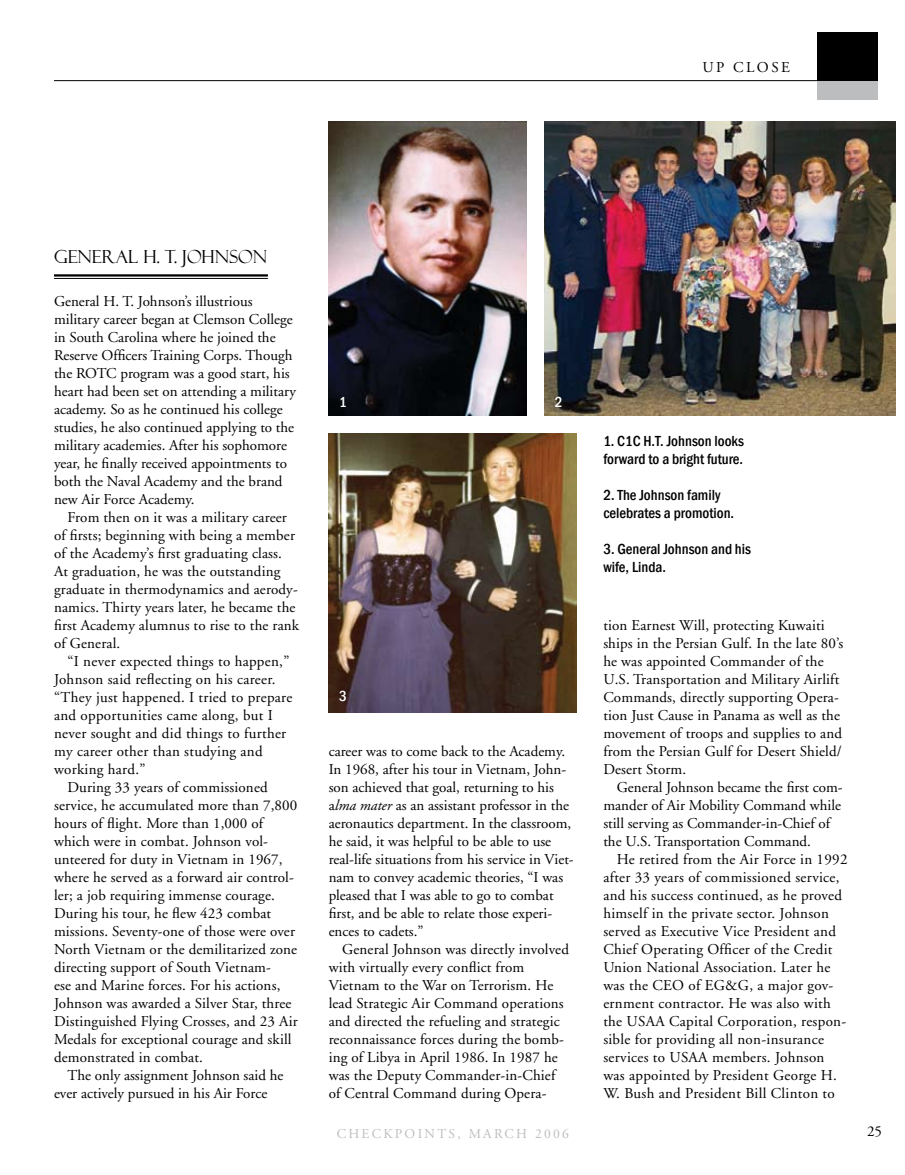
<style>
.page{position:relative;width:905px;height:1175px;background:#fff}
.page>*{position:absolute;margin:0;border:0;box-sizing:border-box;transform-origin:0 0}
.t1{font:18px "Felix Titling";color:#000}
.t2{font:15px/18px "Adobe Garamond";letter-spacing:.01em;color:#000}
.t3{font:500 condensed 15px/18px "Franklin Gothic";color:#000}
.t4{font:500 condensed 15px "Franklin Gothic";color:#fff}
.t5{font:13.5px "Adobe Garamond";letter-spacing:.17em;color:#bcbdbf}
.s1{font-style:italic}
</style>
<div class="page">
<hr style="left:54px;top:80px;width:777px;height:1px;background:#000">
<div style="left:817px;top:80px;width:60px;height:20px;background:#bcbdbf"></div>
<div style="left:817px;top:32px;width:60px;height:49px;background:#000"></div>
<img style="left:328px;top:122px;width:198px;height:294px">
<img style="left:328px;top:434px;width:248px;height:278px">
<img style="left:544px;top:122px;width:351px;height:294px">
<hr style="left:54px;top:274px;width:214px;height:2px;background:#000">
<hr style="left:54px;top:278px;width:214px;height:1px;background:#000">
<p class="t2" style="left:702px;top:59px;width:89px">UP CLOSE</p>
<p class="t1" style="left:54px;top:246px;width:214px">GENERAL H. T. JOHNSON</p>
<p class="t2" style="left:54px;top:293px;width:243px">General H. T. Johnson’s illustrious military career began at Clemson College in South Carolina where he joined the Reserve Officers Training Corps. Though the ROTC program was a good start, his heart had been set on attending a military academy. So as he continued his college studies, he also continued applying to the military academies. After his sophomore year, he finally received appointments to both the Naval Academy and the brand new Air Force Academy.</p>
<p class="t2" style="left:54px;top:509px;width:247px;text-indent:14px">From then on it was a military career of firsts; beginning with being a member of the Academy’s first graduating class.<br>At graduation, he was the outstanding graduate in thermodynamics and aerody&shy;namics. Thirty years later, he became the first Academy alumnus to rise to the rank of General.</p>
<p class="t2" style="left:68px;top:653px;width:223px">“I never expected things to happen,”</p>
<p class="t2" style="left:54px;top:671px;width:223px">Johnson said reflecting on his career.</p>
<p class="t2" style="left:54px;top:689px;width:240px">“They just happened. I tried to prepare</p>
<p class="t2" style="left:54px;top:707px;width:220px">and opportunities came along, but I</p>
<p class="t2" style="left:54px;top:725px;width:234px">never sought and did things to further</p>
<p class="t2" style="left:54px;top:743px;width:210px">my career other than studying and</p>
<p class="t2" style="left:54px;top:761px;width:93px">working hard.”</p>
<p class="t2" style="left:68px;top:779px;width:202px">During 33 years of commissioned</p>
<p class="t2" style="left:54px;top:797px;width:245px">service, he accumulated more than 7,800</p>
<p class="t2" style="left:54px;top:815px;width:211px">hours of flight. More than 1,000 of</p>
<p class="t2" style="left:54px;top:833px;width:215px">which were in combat. Johnson vol-</p>
<p class="t2" style="left:54px;top:851px;width:230px">unteered for duty in Vietnam in 1967,</p>
<p class="t2" style="left:54px;top:869px;width:241px">where he served as a forward air control-</p>
<p class="t2" style="left:54px;top:887px;width:222px">ler; a job requiring immense courage.</p>
<p class="t2" style="left:54px;top:905px;width:219px">During his tour, he flew 423 combat</p>
<p class="t2" style="left:54px;top:923px;width:242px">missions. Seventy-one of those were over</p>
<p class="t2" style="left:54px;top:941px;width:245px">North Vietnam or the demilitarized zone</p>
<p class="t2" style="left:54px;top:959px;width:218px">directing support of South Vietnam-</p>
<p class="t2" style="left:54px;top:977px;width:228px">ese and Marine forces. For his actions,</p>
<p class="t2" style="left:54px;top:995px;width:239px">Johnson was awarded a Silver Star, three</p>
<p class="t2" style="left:54px;top:1013px;width:245px">Distinguished Flying Crosses, and 23 Air</p>
<p class="t2" style="left:54px;top:1031px;width:239px">Medals for exceptional courage and skill</p>
<p class="t2" style="left:54px;top:1049px;width:150px">demonstrated in combat.</p>
<p class="t2" style="left:68px;top:1067px;width:217px">The only assignment Johnson said he</p>
<p class="t2" style="left:54px;top:1085px;width:215px">ever actively pursued in his Air Force</p>
<p class="t4" style="left:339px;top:392px;width:9px">1</p>
<p class="t4" style="left:555px;top:392px;width:9px">2</p>
<p class="t4" style="left:339px;top:686px;width:9px">3</p>
<p class="t2" style="left:328px;top:743px;width:246px">career was to come back to the Academy.<br>In 1968, after his tour in Vietnam, John&shy;son achieved that goal, returning to his a<span class="s1">lma mater</span> as an assistant professor in the aeronautics department. In the classroom, he said, it was helpful to be able to use real-life situations from his service in Viet&shy;nam to convey academic theories, “I was pleased that I was able to go to combat first, and be able to relate those experi&shy;ences to cadets.”</p>
<p class="t2" style="left:328px;top:941px;width:242px;text-indent:14px">General Johnson was directly involved with virtually every conflict from Vietnam to the War on Terrorism. He lead Strategic Air Command operations and directed the refueling and strategic reconnaissance forces during the bomb&shy;ing of Libya in April 1986. In 1987 he was the Deputy Commander-in-Chief of Central Command during Opera-</p>
<p class="t3" style="left:603px;top:431px;width:142px">1. C1C H.T. Johnson looks forward to a bright future.</p>
<p class="t3" style="left:603px;top:485px;width:132px">2. The Johnson family celebrates a promotion.</p>
<p class="t3" style="left:603px;top:539px;width:149px">3. General Johnson and his wife, Linda.</p>
<p class="t2" style="left:603px;top:617px;width:241px">tion Earnest Will, protecting Kuwaiti ships in the Persian Gulf. In the late 80’s he was appointed Commander of the U.S. Transportation and Military Airlift Commands, directly supporting Opera&shy;tion Just Cause in Panama as well as the movement of troops and supplies to and from the Persian Gulf for Desert Shield/ Desert Storm.</p>
<p class="t2" style="left:603px;top:779px;width:241px;text-indent:14px">General Johnson became the first com&shy;mander of Air Mobility Command while still serving as Commander-in-Chief of the U.S. Transportation Command.</p>
<p class="t2" style="left:603px;top:851px;width:246px;text-indent:14px">He retired from the Air Force in 1992 after 33 years of commissioned service, and his success continued, as he proved himself in the private sector. Johnson served as Executive Vice President and Chief Operating Officer of the Credit Union National Association. Later he was the CEO of EG&amp;G, a major gov&shy;ernment contractor. He was also with the USAA Capital Corporation, respon&shy;sible for providing all non-insurance services to USAA members. Johnson was appointed by President George H.<br>W. Bush and President Bill Clinton to</p>
<p class="t5" style="left:337px;top:1126px;width:234px">CHECKPOINTS, MARCH 2006</p>
<p class="t2" style="left:867px;top:1123px;width:16px">25</p>
</div>
